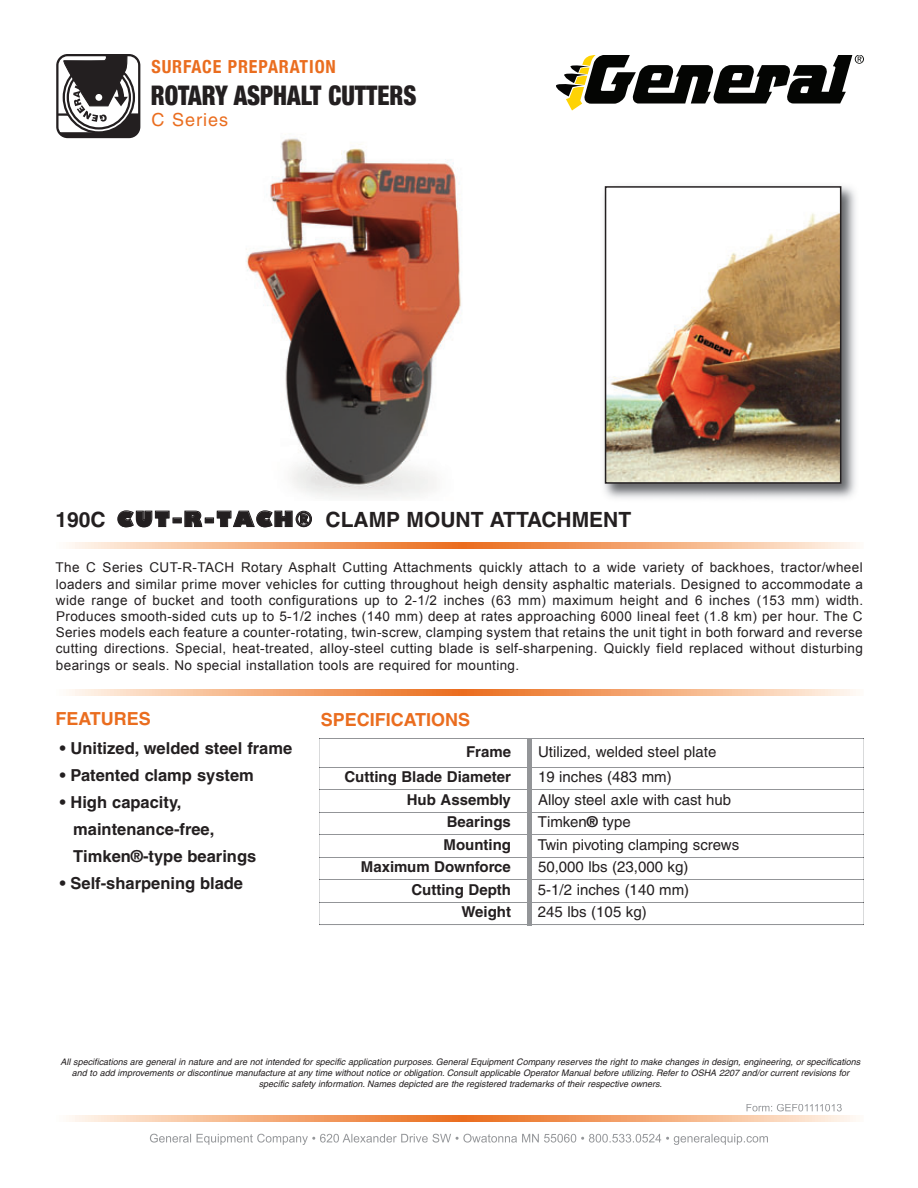
<style>
.page{position:relative;width:918px;height:1188px;background:#fff}
.page>*{position:absolute;margin:0;border:0;box-sizing:border-box;transform-origin:0 0}
.t1{font:900 condensed 27px "Helvetica Neue";color:#231f20;scale:.9 1}
.t2{font:700 21px "Helvetica";color:#231f20}
.t3{font:700 18px "Helvetica";color:#ea6d1f}
.t4{font:700 condensed 18px "Helvetica Neue";letter-spacing:.05em;color:#ea6d1f}
.t5{font:18px "Helvetica";letter-spacing:.055em;color:#ea6d1f}
.t6{font:700 16.5px/27px "Helvetica";color:#231f20}
.t7{font:15px "Helvetica";color:#231f20}
.t8{font:700 15px "Helvetica";color:#231f20}
.t9{font:13.5px/16.2px "Arial";letter-spacing:.03em;color:#231f20;text-align:justify}
.t10{font:italic 9px/10.8px "Helvetica";color:#231f20;text-align:center}
.s1{font-family:"Humanist 521 BT";font-weight:800}
.s2{font-weight:700}
</style>
<div class="page">
<img style="left:246px;top:138px;width:215px;height:360px">
<svg style="left:150px;top:1134px;width:58px;height:9px"></svg>
<img style="left:604px;top:186px;width:252px;height:313px">
<img style="left:608px;top:189px;width:230px;height:292px">
<div style="left:605px;top:186px;width:236px;height:298px;border:2px solid #231f20"></div>
<svg style="left:556px;top:56px;width:308px;height:55px"></svg>
<svg style="left:140px;top:63px;width:1px;height:66px"></svg>
<svg style="left:56px;top:54px;width:84px;height:84px"></svg>
<div style="left:95px;top:94px;width:7px;height:7px;background:#fff;border-radius:50%"></div>
<svg style="left:117px;top:510px;width:53px;height:17px"></svg>
<div style="left:173px;top:518px;width:9px;height:5px;border:1px solid #231f20"></div>
<svg style="left:184px;top:510px;width:18px;height:17px"></svg>
<div style="left:205px;top:518px;width:9px;height:5px;border:1px solid #231f20"></div>
<svg style="left:217px;top:510px;width:95px;height:17px"></svg>
<svg style="left:69px;top:542px;width:787px;height:7px"></svg>
<svg style="left:69px;top:689px;width:787px;height:7px"></svg>
<svg style="left:69px;top:1115px;width:787px;height:7px"></svg>
<svg style="left:747px;top:1104px;width:76px;height:7px"></svg>
<svg style="left:319px;top:738px;width:545px;height:187px"></svg>
<hr style="left:320px;top:739px;width:544px;height:1px;background:#939598">
<hr style="left:320px;top:767px;width:544px;height:1px;background:#939598">
<hr style="left:320px;top:790px;width:544px;height:1px;background:#939598">
<hr style="left:320px;top:812px;width:544px;height:1px;background:#939598">
<hr style="left:320px;top:835px;width:544px;height:1px;background:#939598">
<hr style="left:320px;top:857px;width:544px;height:1px;background:#939598">
<hr style="left:320px;top:880px;width:544px;height:1px;background:#939598">
<hr style="left:320px;top:902px;width:544px;height:1px;background:#939598">
<hr style="left:320px;top:925px;width:544px;height:1px;background:#939598">
<svg style="left:319px;top:739px;width:1px;height:186px"></svg>
<div style="left:527px;top:738px;width:5px;height:187px;background:#939598"></div>
<h3 class="t4" style="left:152px;top:55px;width:186px">SURFACE PREPARATION</h3>
<h1 class="t1" style="left:151px;top:79px;width:297px">ROTARY ASPHALT CUTTERS</h1>
<h3 class="t5" style="left:152px;top:110px;width:78px">C Series</h3>
<h2 class="t2" style="left:56px;top:507px;width:577px">190C <span class="s1">CUT-R-TACH®</span> CLAMP MOUNT ATTACHMENT</h2>
<p class="t9" style="left:56px;top:560px;width:809px">The C Series CUT-R-TACH Rotary Asphalt Cutting Attachments quickly attach to a wide variety of backhoes, tractor/wheel loaders and similar prime mover vehicles for cutting throughout heigh density asphaltic materials. Designed to accommodate a wide range of bucket and tooth configurations up to 2-1/2 inches (63 mm) maximum height and 6 inches (153 mm) width.<br>Produces smooth-sided cuts up to 5-1/2 inches (140 mm) deep at rates approaching 6000 lineal feet (1.8 km) per hour. The C Series models each feature a counter-rotating, twin-screw, clamping system that retains the unit tight in both forward and reverse cutting directions. Special, heat-treated, alloy-steel cutting blade is self-sharpening. Quickly field replaced without disturbing bearings or seals. No special installation tools are required for mounting.</p>
<h3 class="t3" style="left:56px;top:708px;width:97px">FEATURES</h3>
<p class="t6" style="left:60px;top:735px;width:234px">• Unitized, welded steel frame</p>
<p class="t6" style="left:60px;top:762px;width:196px">• Patented clamp system</p>
<p class="t6" style="left:73px;top:789px;width:185px;text-indent:-13px">• High capacity, maintenance-free,<br>Timken®-type bearings</p>
<p class="t6" style="left:60px;top:870px;width:185px">• Self-sharpening blade</p>
<h3 class="t3" style="left:321px;top:709px;width:151px">SPECIFICATIONS</h3>
<p class="t8" style="left:466px;top:742px;width:47px">Frame</p>
<p class="t7" style="left:538px;top:743px;width:180px">Utilized, welded steel plate</p>
<p class="t8" style="left:344px;top:768px;width:168px">Cutting Blade Diameter</p>
<p class="t7" style="left:538px;top:768px;width:135px">19 inches (483 mm)</p>
<p class="t8" style="left:407px;top:790px;width:106px">Hub Assembly</p>
<p class="t7" style="left:538px;top:791px;width:195px">Alloy steel axle with cast hub</p>
<p class="t8" style="left:447px;top:813px;width:66px">Bearings</p>
<p class="t7" style="left:538px;top:813px;width:94px">Timken<span class="s2">®</span> type</p>
<p class="t8" style="left:444px;top:835px;width:69px">Mounting</p>
<p class="t7" style="left:538px;top:836px;width:203px">Twin pivoting clamping screws</p>
<p class="t8" style="left:361px;top:858px;width:152px">Maximum Downforce</p>
<p class="t7" style="left:538px;top:858px;width:152px">50,000 lbs (23,000 kg)</p>
<p class="t8" style="left:411px;top:880px;width:101px">Cutting Depth</p>
<p class="t7" style="left:538px;top:881px;width:153px">5-1/2 inches (140 mm)</p>
<p class="t8" style="left:462px;top:903px;width:51px">Weight</p>
<p class="t7" style="left:538px;top:903px;width:110px">245 lbs (105 kg)</p>
<p class="t10" style="left:60px;top:1056px;width:802px">All specifications are general in nature and are not intended for specific application purposes. General Equipment Company reserves the right to make changes in design, engineering, or specifications and to add improvements or discontinue manufacture at any time without notice or obligation. Consult applicable Operator Manual before utilizing. Refer to OSHA 2207 and/or current revisions for specific safety information. Names depicted are the registered trademarks of their respective owners.</p>
</div>
